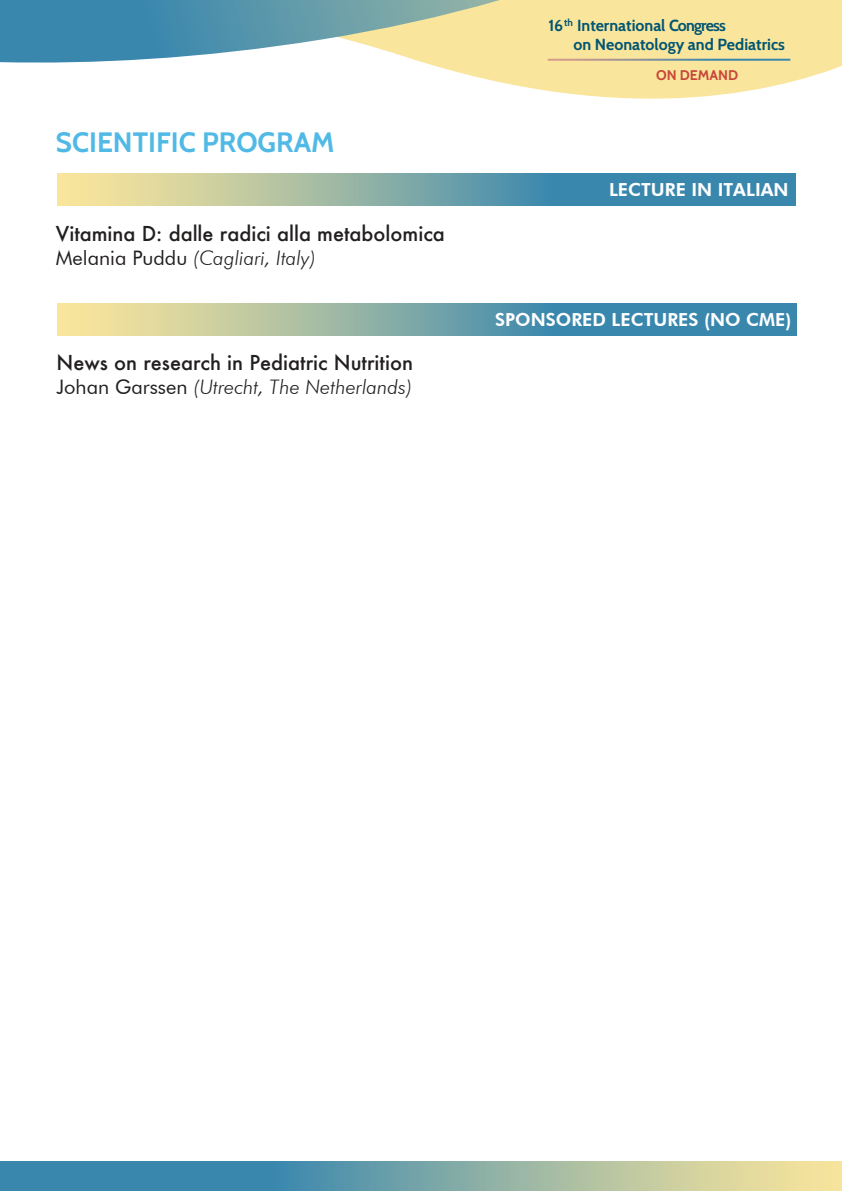
<style>
.page{position:relative;width:842px;height:1191px;background:#fff}
.page>*{position:absolute;margin:0;border:0;box-sizing:border-box;transform-origin:0 0}
.t1{font:700 28px "Cabin";color:#51b9e5}
.t2{font:500 20px "Futura";color:#221f1f}
.t3{font:italic 300 20px "Futura BT";color:#221f1f}
.t4{font:800 18px "Futura BT";color:#fff}
.t5{font:700 16px/19.2px "Cabin";color:#005573}
.t6{font:700 14px "Cabin";color:#c8463a}
.s1{font-weight:400;font-style:normal}
</style>
<div class="page">
<svg style="left:429px;top:0;width:413px;height:99px;background:#f9e8a9"></svg>
<svg style="left:0;top:0;width:500px;height:64px;background:#84aeb4"></svg>
<hr style="left:548px;top:59px;width:242px;height:2px;background:#fff">
<svg style="left:0;top:1161px;width:842px;height:30px;background:#80a9a7"></svg>
<svg style="left:57px;top:173px;width:739px;height:33px;background:#82aaa7"></svg>
<svg style="left:58px;top:303px;width:738px;height:33px;background:#82aaa7"></svg>
<h1 class="t1" style="left:56px;top:125px;width:280px">SCIENTIFIC PROGRAM</h1>
<p class="t2" style="left:56px;top:220px;width:390px">Vitamina D: dalle radici alla metabolomica</p>
<p class="t3" style="left:56px;top:246px;width:262px"><span class="s1">Melania Puddu</span> (Cagliari, Italy)</p>
<p class="t2" style="left:56px;top:348px;width:358px">News on research in Pediatric Nutrition</p>
<p class="t3" style="left:56px;top:374px;width:357px"><span class="s1">Johan Garssen</span> (Utrecht, The Netherlands)</p>
<p class="t5" style="left:573px;top:16px;width:213px;text-indent:-25px">16<sup>th</sup> International Congress<br>on Neonatology and Pediatrics</p>
<p class="t6" style="left:656px;top:66px;width:84px">ON DEMAND</p>
<p class="t4" style="left:609px;top:179px;width:181px">LECTURE IN ITALIAN</p>
<p class="t4" style="left:495px;top:308px;width:298px">SPONSORED LECTURES (NO CME)</p>
</div>
